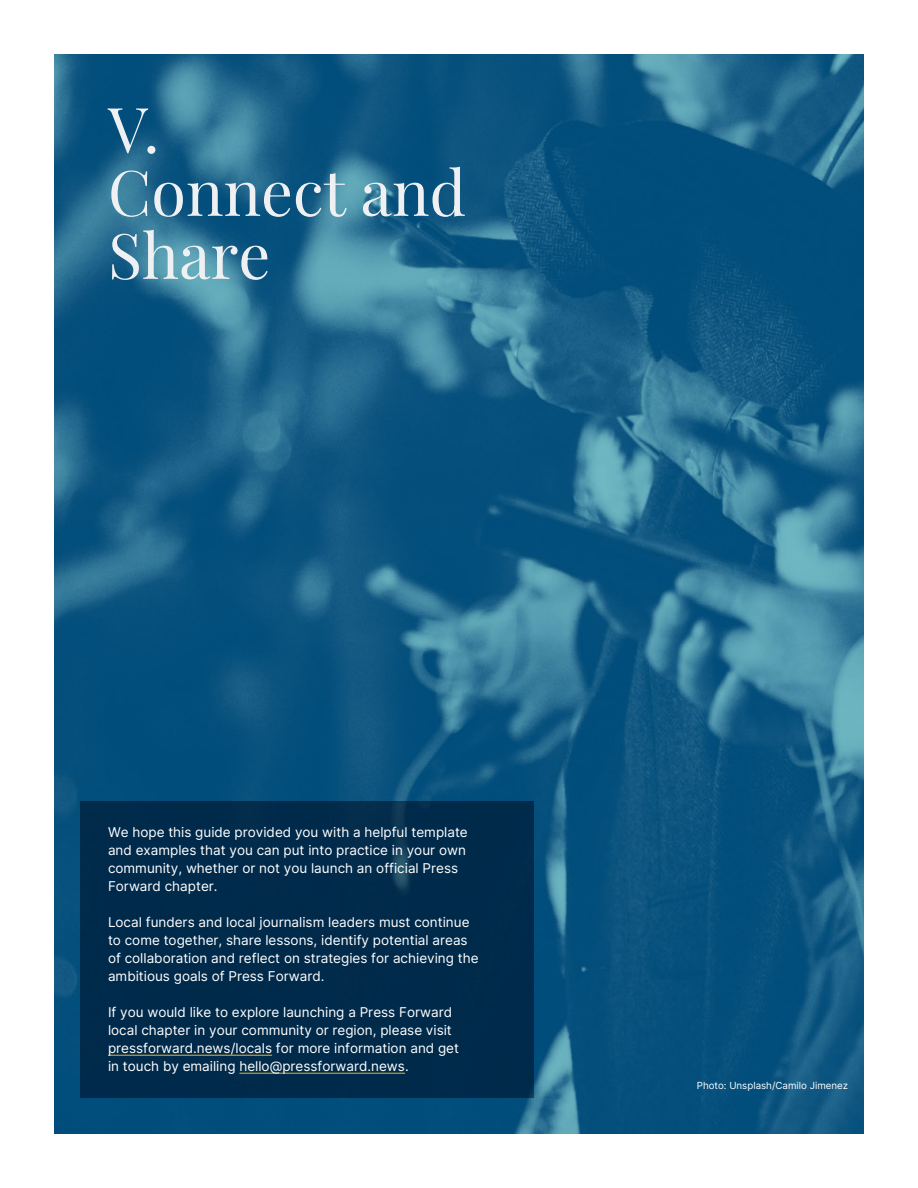
<style>
.page{position:relative;width:918px;height:1188px;background:#fff}
.page>*{position:absolute;margin:0;border:0;box-sizing:border-box;transform-origin:0 0}
.t1{font:63px/63px "Playfair Display";color:#eff0f2}
.t2{font:13.5px/18px "Inter";color:#fff}
.t3{font:9.75px "Inter";color:#fff}
</style>
<div class="page">
<img style="left:54px;top:54px;width:810px;height:1080px">
<div style="left:80px;top:801px;width:454px;height:297px;background:#002a4b"></div>
<hr style="left:108px;top:1055px;width:164px;height:1px;background:#f3af1c">
<hr style="left:239px;top:1073px;width:166px;height:1px;background:#f3af1c">
<h1 class="t1" style="left:108px;top:93px;width:360px">V.<br>Connect and<br>Share</h1>
<p class="t2" style="left:108px;top:823px;width:361px">We hope this guide provided you with a helpful template and examples that you can put into practice in your own community, whether or not you launch an official Press Forward chapter.</p>
<p class="t2" style="left:108px;top:913px;width:372px">Local funders and local journalism leaders must continue to come together, share lessons, identify potential areas of collaboration and reflect on strategies for achieving the ambitious goals of Press Forward.</p>
<p class="t2" style="left:108px;top:1003px;width:353px">If you would like to explore launching a Press Forward local chapter in your community or region, please visit pressforward.news/locals for more information and get in touch by emailing hello@pressforward.news.</p>
<p class="t3" style="left:697px;top:1078px;width:153px">Photo: Unsplash/Camilo Jimenez</p>
</div>
